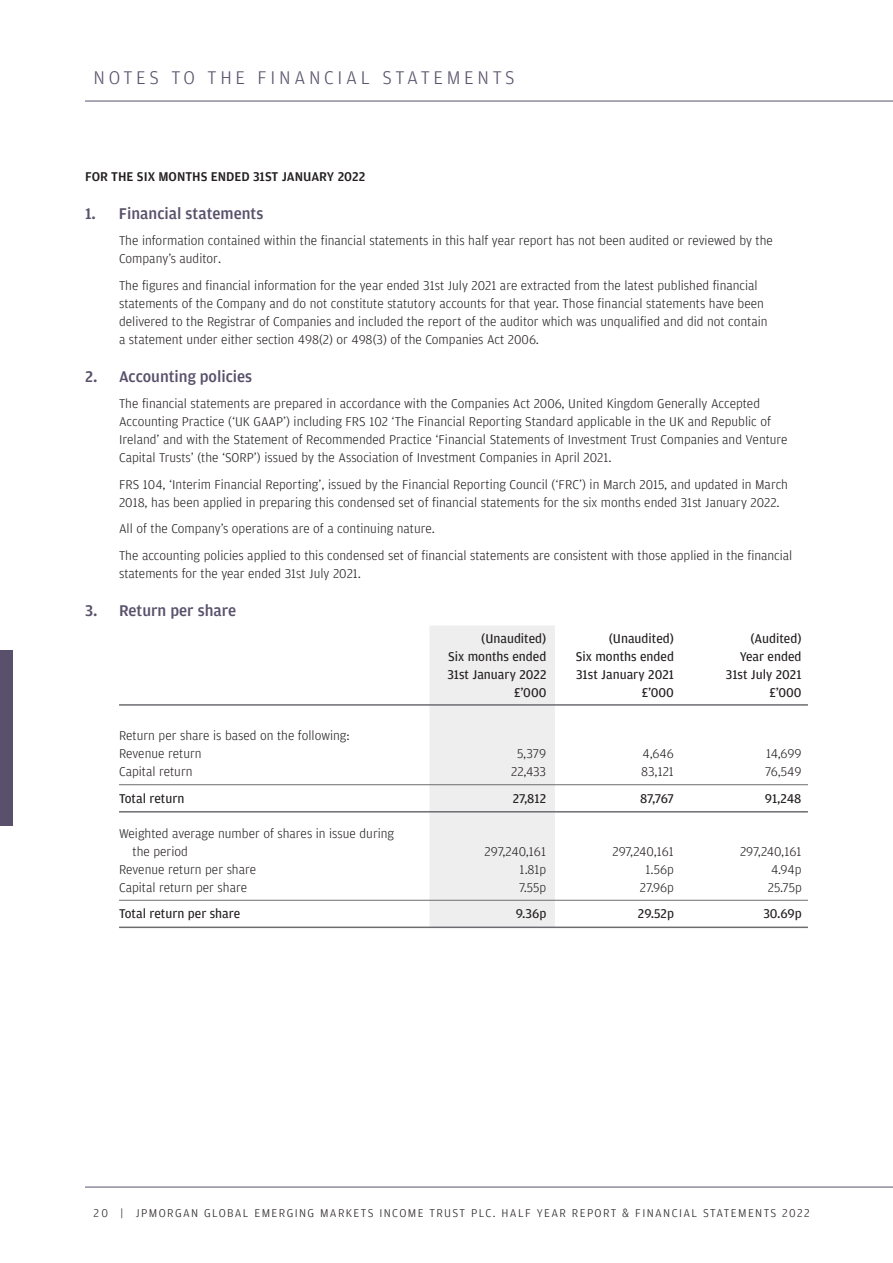
<style>
.page{position:relative;width:893px;height:1263px;background:#fff}
.page>*{position:absolute;margin:0;border:0;box-sizing:border-box;transform-origin:0 0}
.t1{font:300 19.5px "Amplitude";letter-spacing:.19em;color:#59516b}
.t2{font:500 16.5px "Amplitude";color:#59516b}
.t3{font:300 13.5px/18px "Amplitude";color:#231f20}
.t4{font:13.5px "Amplitude";color:#231f20}
.t5{font:500 13.5px "Amplitude";color:#231f20}
.t6{font:300 12px "Amplitude";letter-spacing:.115em;color:#231f20}
</style>
<div class="page">
<hr style="left:85px;top:1187px;width:808px;height:1px;background:#59516b">
<hr style="left:85px;top:101px;width:808px;height:1px;background:#59516b">
<div style="left:0;top:651px;width:13px;height:175px;background:#59516b"></div>
<div style="left:429px;top:625px;width:126px;height:302px;background:#eeeeef"></div>
<hr style="left:119px;top:704px;width:689px;height:2px;background:#6c6d70">
<hr style="left:119px;top:784px;width:689px;height:1px;background:#6c6d70">
<hr style="left:119px;top:811px;width:689px;height:1px;background:#6c6d70">
<hr style="left:119px;top:900px;width:689px;height:1px;background:#6c6d70">
<hr style="left:119px;top:926px;width:689px;height:2px;background:#6c6d70">
<h1 class="t1" style="left:94px;top:70px;width:423px">NOTES TO THE FINANCIAL STATEMENTS</h1>
<p class="t5" style="left:85px;top:171px;width:282px">FOR THE SIX MONTHS ENDED 31ST JANUARY 2022</p>
<p class="t2" style="left:85px;top:207px;width:180px">1. Financial statements</p>
<p class="t3" style="left:119px;top:233px;width:655px">The information contained within the financial statements in this half year report has not been audited or reviewed by the<br>Company’s auditor.</p>
<p class="t3" style="left:119px;top:277px;width:650px">The figures and financial information for the year ended 31st July 2021 are extracted from the latest published financial statements of the Company and do not constitute statutory accounts for that year. Those financial statements have been delivered to the Registrar of Companies and included the report of the auditor which was unqualified and did not contain a statement under either section 498(2) or 498(3) of the Companies Act 2006.</p>
<p class="t2" style="left:85px;top:370px;width:169px">2. Accounting policies</p>
<p class="t3" style="left:119px;top:396px;width:670px">The financial statements are prepared in accordance with the Companies Act 2006, United Kingdom Generally Accepted Accounting Practice (‘UK GAAP’) including FRS 102 ‘The Financial Reporting Standard applicable in the UK and Republic of Ireland’ and with the Statement of Recommended Practice ‘Financial Statements of Investment Trust Companies and Venture Capital Trusts’ (the ‘SORP’) issued by the Association of Investment Companies in April 2021.</p>
<p class="t3" style="left:119px;top:476px;width:670px">FRS 104, ‘Interim Financial Reporting’, issued by the Financial Reporting Council (‘FRC’) in March 2015, and updated in March<br>2018, has been applied in preparing this condensed set of financial statements for the six months ended 31st January 2022.</p>
<p class="t3" style="left:119px;top:516px;width:675px;line-height:26.5px">All of the Company’s operations are of a continuing nature.<br>The accounting policies applied to this condensed set of financial statements are consistent with those applied in the financial</p>
<p class="t3" style="left:119px;top:565px;width:244px">statements for the year ended 31st July 2021.</p>
<p class="t2" style="left:85px;top:604px;width:153px">3. Return per share</p>
<p class="t4" style="left:481px;top:633px;width:67px">(Unaudited)</p>
<p class="t4" style="left:609px;top:633px;width:67px">(Unaudited)</p>
<p class="t4" style="left:750px;top:633px;width:53px">(Audited)</p>
<p class="t4" style="left:448px;top:651px;width:100px">Six months ended</p>
<p class="t4" style="left:576px;top:651px;width:100px">Six months ended</p>
<p class="t4" style="left:740px;top:651px;width:63px">Year ended</p>
<p class="t4" style="left:447px;top:669px;width:101px">31st January 2022</p>
<p class="t4" style="left:576px;top:669px;width:99px">31st January 2021</p>
<p class="t4" style="left:726px;top:669px;width:77px">31st July 2021</p>
<p class="t4" style="left:514px;top:687px;width:34px">£’000</p>
<p class="t4" style="left:642px;top:687px;width:34px">£’000</p>
<p class="t4" style="left:769px;top:687px;width:34px">£’000</p>
<p class="t3" style="left:119px;top:727px;width:232px">Return per share is based on the following:<br>Revenue return</p>
<p class="t3" style="left:517px;top:745px;width:30px">5,379</p>
<p class="t3" style="left:643px;top:745px;width:33px">4,646</p>
<p class="t3" style="left:766px;top:745px;width:37px">14,699</p>
<p class="t3" style="left:119px;top:763px;width:75px">Capital return</p>
<p class="t3" style="left:511px;top:763px;width:36px">22,433</p>
<p class="t3" style="left:641px;top:763px;width:34px">83,121</p>
<p class="t3" style="left:765px;top:763px;width:38px">76,549</p>
<p class="t4" style="left:119px;top:793px;width:67px">Total return</p>
<p class="t4" style="left:513px;top:793px;width:35px">27,812</p>
<p class="t4" style="left:640px;top:793px;width:35px">87,767</p>
<p class="t4" style="left:765px;top:793px;width:38px">91,248</p>
<p class="t3" style="left:133px;top:825px;width:263px;text-indent:-14px">Weighted average number of shares in issue during the period</p>
<p class="t3" style="left:485px;top:843px;width:63px">297,240,161</p>
<p class="t3" style="left:612px;top:843px;width:63px">297,240,161</p>
<p class="t3" style="left:740px;top:843px;width:63px">297,240,161</p>
<p class="t3" style="left:119px;top:861px;width:139px">Revenue return per share</p>
<p class="t3" style="left:520px;top:861px;width:28px">1.81p</p>
<p class="t3" style="left:646px;top:861px;width:30px">1.56p</p>
<p class="t3" style="left:771px;top:861px;width:32px">4.94p</p>
<p class="t3" style="left:119px;top:879px;width:130px">Capital return per share</p>
<p class="t3" style="left:519px;top:879px;width:29px">7.55p</p>
<p class="t3" style="left:640px;top:879px;width:36px">27.96p</p>
<p class="t3" style="left:768px;top:879px;width:36px">25.75p</p>
<p class="t4" style="left:119px;top:908px;width:123px">Total return per share</p>
<p class="t4" style="left:516px;top:908px;width:32px">9.36p</p>
<p class="t4" style="left:638px;top:908px;width:38px">29.52p</p>
<p class="t4" style="left:763px;top:908px;width:40px">30.69p</p>
<p class="t6" style="left:94px;top:1208px;width:718px">20 | JPMORGAN GLOBAL EMERGING MARKETS INCOME TRUST PLC. HALF YEAR REPORT &amp; FINANCIAL STATEMENTS 2022</p>
</div>
